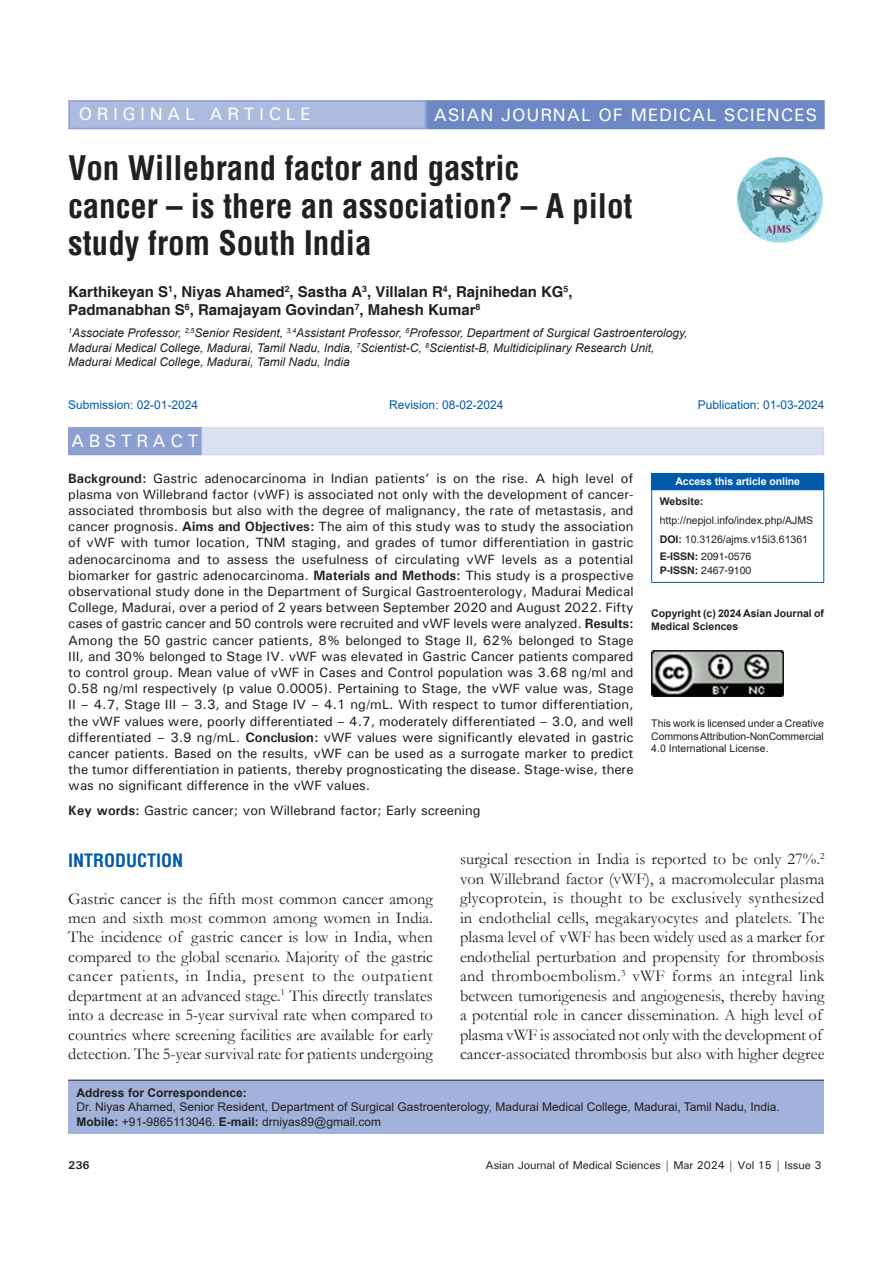
<style>
.page{position:relative;width:893px;height:1263px;background:#fff}
.page>*{position:absolute;margin:0;border:0;box-sizing:border-box;transform-origin:0 0}
.AT{font:700 condensed 33px/37.5px "Helvetica";color:#231f20}
.AH{font:500 18px "Univers";letter-spacing:.05em;color:#fff}
.AH-2{font:500 18px "Univers";letter-spacing:.25em;color:#fff}
.t1{font:700 condensed 18px "Helvetica";color:#015aaa}
.ABSH{font:500 18px "Univers";letter-spacing:.25em;color:#fff}
.TX{font:16.5px/19.5px "Garamond";color:#231f20;text-align:justify}
.AU{font:700 15px/18px "Helvetica";color:#231f20}
.ABS{font:500 13.5px/16.2px "Univers";color:#231f20;text-align:justify}
.KWD{font:500 13.5px "Univers";color:#231f20}
.AFF{font:italic 12px/14.4px "Arial";color:#231f20}
.ADD{font:12px/14.4px "Arial";color:#231f20}
.HIS{font:12px "Arial";color:#015aaa}
.t2{font:500 11.25px "Univers";letter-spacing:-.01em;color:#231f20}
.t3{font:700 11.25px "Univers";color:#231f20}
.License{font:10.5px/12.6px "Arial";letter-spacing:-.01em;color:#231f20;text-align:justify}
.License-2{font:700 10.5px/12.6px "Arial";color:#231f20}
.Web{font:10.5px/18.8px "Arial";color:#231f20}
.ISSN{font:10.5px/14.2px "Helvetica";color:#231f20}
.DOI{font:10.5px "Arial";color:#231f20}
.t4{font:700 10.5px "Arial";letter-spacing:-.005em;color:#fff}
.s1{font-weight:700}
</style>
<div class="page">
<div style="left:68px;top:1080px;width:756px;height:54px;background:#a3b2da"></div>
<hr style="left:68px;top:1080px;width:756px;height:1px;background:#231f20">
<img style="left:737px;top:157px;width:86px;height:86px">
<div style="left:69px;top:101px;width:356px;height:28px;background:#aebade"></div>
<div style="left:68px;top:100px;width:358px;height:29px;border:2px solid #8b9fd1"></div>
<div style="left:427px;top:101px;width:397px;height:28px;background:#6d88c5"></div>
<div style="left:426px;top:100px;width:399px;height:29px;border:2px solid #6d88c5"></div>
<div style="left:69px;top:427px;width:755px;height:28px;background:#dbe1f1"></div>
<div style="left:69px;top:428px;width:132px;height:26px;background:#8b9fd1"></div>
<div style="left:68px;top:427px;width:134px;height:28px;border:2px solid #8b9fd1"></div>
<div style="left:652px;top:474px;width:172px;height:16px;background:#015aaa"></div>
<svg style="left:651px;top:474px;width:1px;height:15px"></svg>
<hr style="left:651px;top:473px;width:173px;height:1px;background:#015aaa">
<hr style="left:651px;top:490px;width:1px;height:92px;background:#015aaa">
<hr style="left:651px;top:489px;width:173px;height:1px;background:#015aaa">
<hr style="left:823px;top:490px;width:1px;height:92px;background:#015aaa">
<hr style="left:651px;top:582px;width:173px;height:1px;background:#015aaa">
<img style="left:651px;top:650px;width:132px;height:47px">
<p class="AH-2" style="left:79px;top:103px;width:233px">ORIGINAL ARTICLE</p>
<p class="AH" style="left:434px;top:103px;width:385px">ASIAN JOURNAL OF MEDICAL SCIENCES</p>
<p class="AT" style="left:68px;top:149px;width:566px">Von Willebrand factor and gastric<br>cancer – is there an association? – A pilot study from South India</p>
<p class="AU" style="left:68px;top:283px;width:506px">Karthikeyan S<sup>1</sup>, Niyas Ahamed<sup>2</sup>, Sastha A<sup>3</sup>, Villalan R<sup>4</sup>, Rajnihedan KG<sup>5</sup>,<br>Padmanabhan S<sup>6</sup>, Ramajayam Govindan<sup>7</sup>, Mahesh Kumar<sup>8</sup></p>
<p class="AFF" style="left:68px;top:326px;width:621px"><sup>1</sup>Associate Professor, <sup>2,5</sup>Senior Resident, <sup>3,4</sup>Assistant Professor, <sup>6</sup>Professor, Department of Surgical Gastroenterology,<br>Madurai Medical College, Madurai, Tamil Nadu, India, <sup>7</sup>Scientist-C, <sup>8</sup>Scientist-B, Multidiciplinary Research Unit,<br>Madurai Medical College, Madurai, Tamil Nadu, India</p>
<p class="HIS" style="left:68px;top:397px;width:132px">Submission: 02-01-2024</p>
<p class="HIS" style="left:389px;top:397px;width:116px">Revision: 08-02-2024</p>
<p class="HIS" style="left:698px;top:397px;width:128px">Publication: 01-03-2024</p>
<p class="ABSH" style="left:71px;top:430px;width:129px">ABSTRACT</p>
<p class="ABS" style="left:68px;top:469px;width:567px"><span class="s1">Background:</span> Gastric adenocarcinoma in Indian patients’ is on the rise. A high level of plasma von Willebrand factor (vWF) is associated not only with the development of cancer&shy;associated thrombosis but also with the degree of malignancy, the rate of metastasis, and cancer prognosis. <span class="s1">Aims and Objectives:</span> The aim of this study was to study the association of vWF with tumor location, TNM staging, and grades of tumor differentiation in gastric adenocarcinoma and to assess the usefulness of circulating vWF levels as a potential biomarker for gastric adenocarcinoma. <span class="s1">Materials and Methods:</span> This study is a prospective observational study done in the Department of Surgical Gastroenterology, Madurai Medical College, Madurai, over a period of 2 years between September 2020 and August 2022. Fifty cases of gastric cancer and 50 controls were recruited and vWF levels were analyzed. <span class="s1">Results:<br></span>Among the 50 gastric cancer patients, 8% belonged to Stage II, 62% belonged to Stage III, and 30% belonged to Stage IV. vWF was elevated in Gastric Cancer patients compared to control group. Mean value of vWF in Cases and Control population was 3.68 ng/ml and 0.58 ng/ml respectively (p value 0.0005). Pertaining to Stage, the vWF value was, Stage II – 4.7, Stage III – 3.3, and Stage IV – 4.1 ng/mL. With respect to tumor differentiation, the vWF values were, poorly differentiated – 4.7, moderately differentiated – 3.0, and well differentiated – 3.9 ng/mL. <span class="s1">Conclusion:</span> vWF values were significantly elevated in gastric cancer patients. Based on the results, vWF can be used as a surrogate marker to predict the tumor differentiation in patients, thereby prognosticating the disease. Stage-wise, there was no significant difference in the vWF values.</p>
<p class="KWD" style="left:68px;top:802px;width:414px"><span class="s1">Key words:</span> Gastric cancer; von Willebrand factor; Early screening</p>
<p class="t4" style="left:675px;top:474px;width:126px">Access this article online</p>
<p class="Web" style="left:660px;top:492px;width:155px"><span class="s1">Website: </span>http://nepjol.info/index.php/AJMS</p>
<p class="DOI" style="left:660px;top:532px;width:150px"><span class="s1">DOI:</span> 10.3126/ajms.v15i3.61361</p>
<p class="ISSN" style="left:660px;top:550px;width:93px"><span class="s1">E-ISSN:</span> 2091-0576<br><span class="s1">P-ISSN:</span> 2467-9100</p>
<p class="License-2" style="left:651px;top:608px;width:174px">Copyright (c) 2024 Asian Journal of<br>Medical Sciences</p>
<p class="License" style="left:651px;top:717px;width:174px">This work is licensed under a Creative Commons Attribution-NonCommercial 4.0 International License.</p>
<h1 class="t1" style="left:68px;top:848px;width:117px">INTRODUCTION</h1>
<p class="TX" style="left:68px;top:888px;width:366px">Gastric cancer is the fifth most common cancer among men and sixth most common among women in India.<br>The incidence of gastric cancer is low in India, when compared to the global scenario. Majority of the gastric cancer patients, in India, present to the outpatient department at an advanced stage.<sup>1</sup> This directly translates into a decrease in 5-year survival rate when compared to countries where screening facilities are available for early detection. The 5-year survival rate for patients undergoing</p>
<p class="TX" style="left:460px;top:849px;width:366px;text-align:left">surgical resection in India is reported to be only 27%.<sup>2 </sup>von Willebrand factor (vWF), a macromolecular plasma glycoprotein, is thought to be exclusively synthesized in endothelial cells, megakaryocytes and platelets. The plasma level of vWF has been widely used as a marker for endothelial perturbation and propensity for thrombosis and thromboembolism.<sup>3</sup> vWF forms an integral link between tumorigenesis and angiogenesis, thereby having a potential role in cancer dissemination. A high level of plasma vWF is associated not only with the development of cancer-associated thrombosis but also with higher degree</p>
<p class="ADD" style="left:77px;top:1085px;width:705px"><span class="s1">Address for Correspondence:<br></span>Dr. Niyas Ahamed, Senior Resident, Department of Surgical Gastroenterology, Madurai Medical College, Madurai, Tamil Nadu, India.<br><span class="s1">Mobile:</span> +91-9865113046. <span class="s1">E-mail:</span> drniyas89@gmail.com</p>
<p class="t3" style="left:68px;top:1157px;width:23px">236</p>
<p class="t2" style="left:486px;top:1157px;width:337px">Asian Journal of Medical Sciences | Mar 2024 | Vol 15 | Issue 3</p>
</div>
